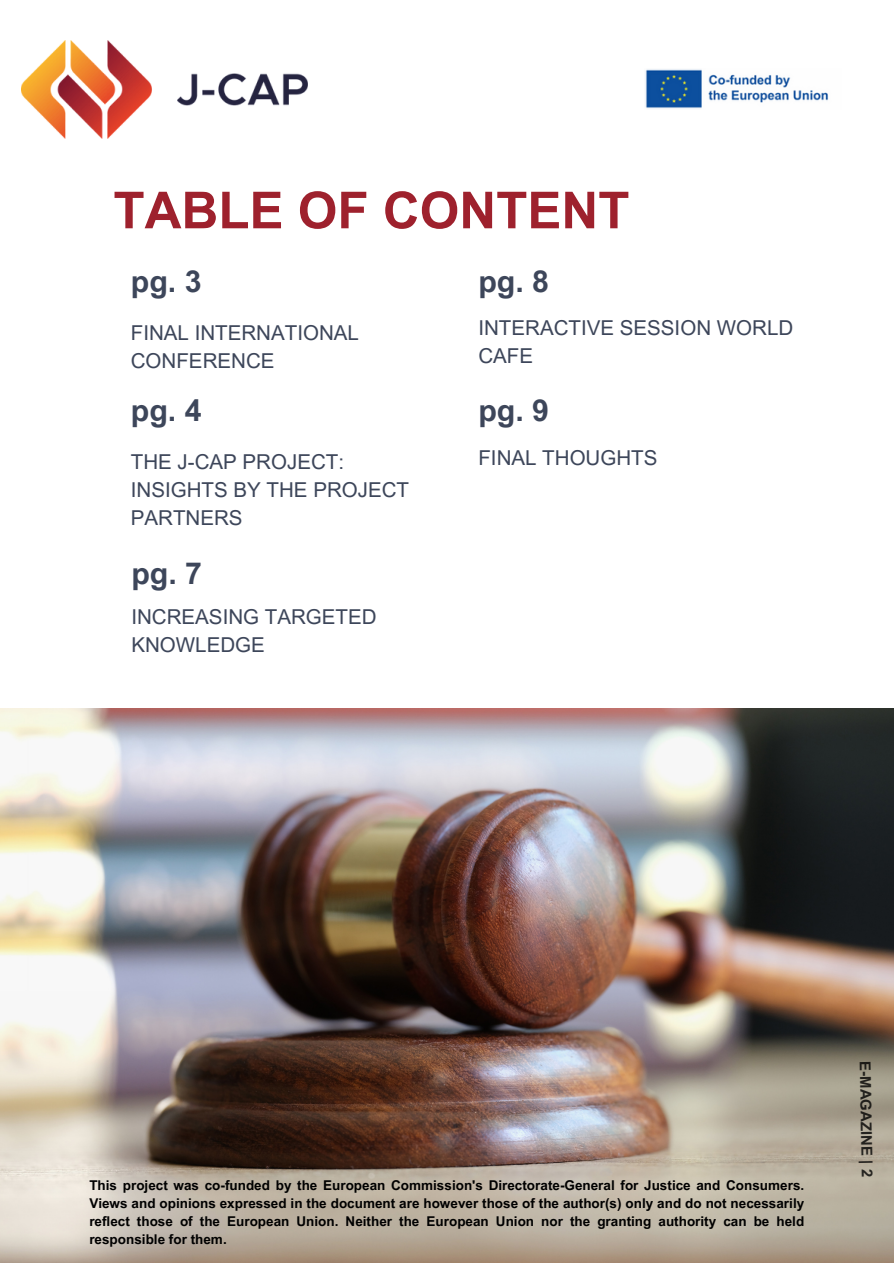
<style>
.page{position:relative;width:894px;height:1264px;background:#fff}
.page>*{position:absolute;margin:0;border:0;box-sizing:border-box;transform-origin:0 0}
.t1{font:700 51px "Arial MT Pro";color:#9e212d}
.t2{font:700 30.3px "Arial MT Pro";color:#3d465a}
.t3{font:20.55px/28.2px "Arial MT Pro";color:#3d465a}
.t4{font:700 15px "Arial MT Pro";color:#000}
.t5{font:700 13.5px/18px "Arial MT Pro";color:#000;text-align:justify}
</style>
<div class="page">
<img style="left:22px;top:40px;width:286px;height:98px">
<img style="left:645px;top:69px;width:183px;height:40px">
<img style="left:0;top:708px;width:893px;height:554px">
<h3 class="t1" style="left:113px;top:191px;width:517px">TABLE OF CONTENT</h3>
<h3 class="t2" style="left:131px;top:270px;width:72px">pg. 3</h3>
<h2 class="t3" style="left:131px;top:321px;width:229px">FINAL INTERNATIONAL<br>CONFERENCE</h2>
<h2 class="t2" style="left:478px;top:270px;width:72px">pg. 8</h2>
<h3 class="t3" style="left:478px;top:316px;width:316px">INTERACTIVE SESSION WORLD<br>CAFE</h3>
<h3 class="t2" style="left:131px;top:399px;width:72px">pg. 4</h3>
<p class="t2" style="left:478px;top:399px;width:72px">pg. 9</p>
<p class="t3" style="left:478px;top:446px;width:180px">FINAL THOUGHTS</p>
<h2 class="t3" style="left:131px;top:450px;width:280px">THE J-CAP PROJECT:<br>INSIGHTS BY THE PROJECT<br>PARTNERS</h2>
<h2 class="t2" style="left:131px;top:561px;width:72px">pg. 7</h2>
<h3 class="t3" style="left:131px;top:605px;width:247px">INCREASING TARGETED<br>KNOWLEDGE</h3>
<h2 class="t5" style="left:89px;top:1177px;width:716px">This project was co-funded by the European Commission's Directorate-General for Justice and Consumers.<br>Views and opinions expressed in the document are however those of the author(s) only and do not necessarily reflect those of the European Union. Neither the European Union nor the granting authority can be held responsible for them.</h2>
<p class="t4" style="left:870px;top:1060px;width:117px;rotate:89deg">E-MAGAZINE | 2</p>
</div>
